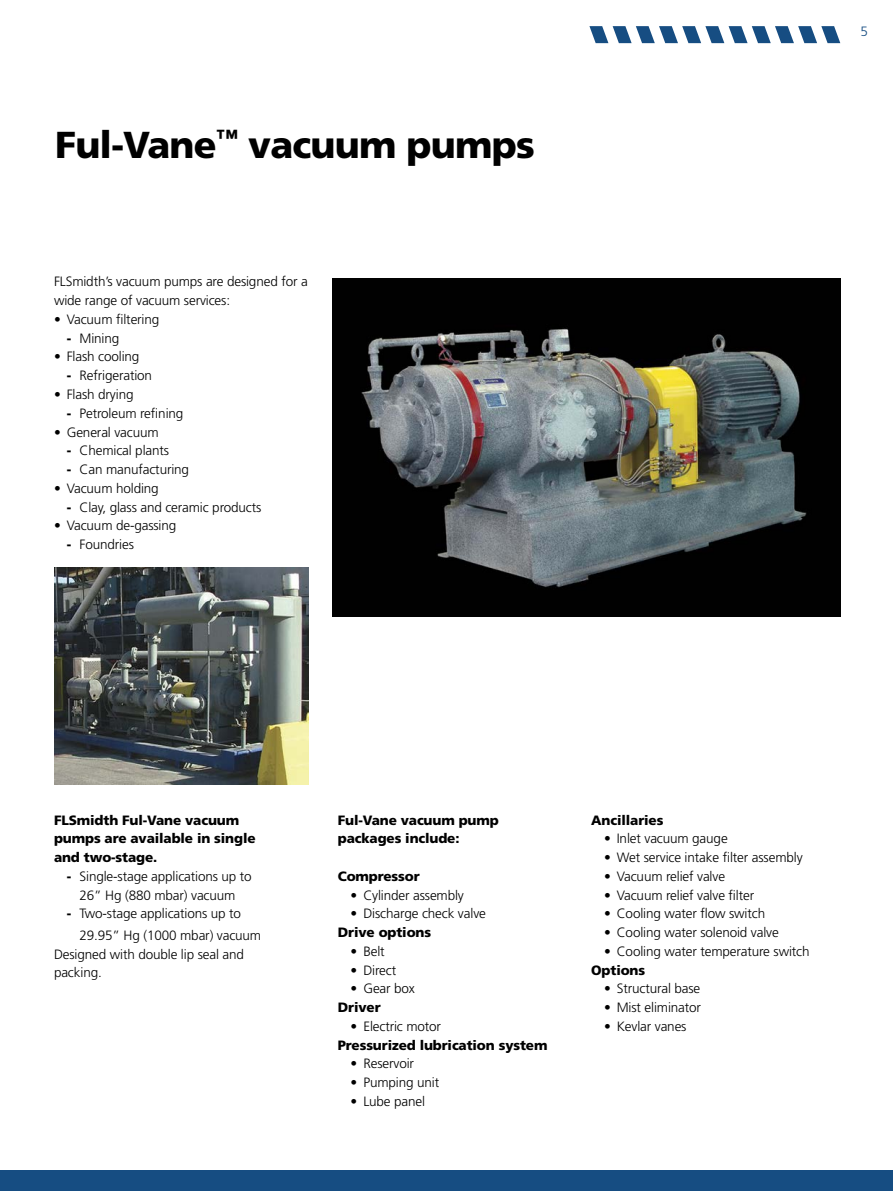
<style>
.page{position:relative;width:893px;height:1191px;background:#fff}
.page>*{position:absolute;margin:0;border:0;box-sizing:border-box;transform-origin:0 0}
.t1{font:900 37.5px "Frutiger";letter-spacing:-.02em;color:#000}
.t2{font:300 13.5px/18.8px "Frutiger";letter-spacing:-.01em;color:#000}
.t3{font:900 13.5px/18.8px "Frutiger";letter-spacing:-.01em;color:#000}
.t4{font:300 13.5px "Frutiger";color:#164d82}
.s1{font-weight:900}
</style>
<div class="page">
<div style="left:0;top:1170px;width:893px;height:21px;background:#164d82"></div>
<svg style="left:589px;top:26px;width:251px;height:17px"></svg>
<img style="left:54px;top:568px;width:254px;height:216px">
<img style="left:333px;top:278px;width:507px;height:339px">
<h1 class="t1" style="left:55px;top:122px;width:481px">Ful-Vane<sup>™</sup> vacuum pumps</h1>
<p class="t2" style="left:54px;top:273px;width:255px">FLSmidth’s vacuum pumps are designed for a wide range of vacuum services:</p>
<p class="t2" style="left:54px;top:310px;width:107px">• Vacuum filtering</p>
<p class="t2" style="left:67px;top:329px;width:54px"><span class="s1">-</span> Mining</p>
<p class="t2" style="left:54px;top:348px;width:87px">• Flash cooling</p>
<p class="t2" style="left:67px;top:366px;width:87px"><span class="s1">-</span> Refrigeration</p>
<p class="t2" style="left:54px;top:385px;width:81px">• Flash drying</p>
<p class="t2" style="left:67px;top:404px;width:118px"><span class="s1">-</span> Petroleum refining</p>
<p class="t2" style="left:54px;top:423px;width:106px">• General vacuum</p>
<p class="t2" style="left:67px;top:441px;width:104px"><span class="s1">-</span> Chemical plants</p>
<p class="t2" style="left:67px;top:460px;width:124px"><span class="s1">-</span> Can manufacturing</p>
<p class="t2" style="left:54px;top:479px;width:106px">• Vacuum holding</p>
<p class="t2" style="left:67px;top:498px;width:196px"><span class="s1">-</span> Clay, glass and ceramic products</p>
<p class="t2" style="left:54px;top:516px;width:124px">• Vacuum de-gassing</p>
<p class="t2" style="left:67px;top:535px;width:69px"><span class="s1">-</span> Foundries</p>
<p class="t4" style="left:860px;top:24px;width:9px">5</p>
<p class="t3" style="left:54px;top:810px;width:203px">FLSmidth Ful-Vane vacuum pumps are available in single and two-stage.</p>
<p class="t2" style="left:67px;top:867px;width:186px;text-align:center"><span class="s1">-</span> Single-stage applications up to<br>26” Hg (880 mbar) vacuum</p>
<p class="t2" style="left:80px;top:903px;width:183px;line-height:21.6px;text-indent:-13px"><span class="s1">-</span> Two-stage applications up to<br>29.95” Hg (1000 mbar) vacuum</p>
<p class="t2" style="left:54px;top:945px;width:191px">Designed with double lip seal and packing.</p>
<p class="t3" style="left:338px;top:810px;width:163px">Ful-Vane vacuum pump packages include:</p>
<p class="t3" style="left:338px;top:866px;width:83px">Compressor</p>
<p class="t2" style="left:351px;top:885px;width:115px">• Cylinder assembly</p>
<p class="t2" style="left:351px;top:904px;width:137px">• Discharge check valve</p>
<p class="t3" style="left:338px;top:923px;width:95px">Drive options</p>
<p class="t2" style="left:351px;top:942px;width:36px">• Belt</p>
<p class="t2" style="left:351px;top:960px;width:47px">• Direct</p>
<p class="t2" style="left:351px;top:979px;width:66px">• Gear box</p>
<p class="t3" style="left:338px;top:998px;width:44px">Driver</p>
<p class="t2" style="left:351px;top:1017px;width:92px">• Electric motor</p>
<p class="t3" style="left:338px;top:1035px;width:211px">Pressurized lubrication system</p>
<p class="t2" style="left:351px;top:1054px;width:65px">• Reservoir</p>
<p class="t2" style="left:351px;top:1073px;width:90px">• Pumping unit</p>
<p class="t2" style="left:351px;top:1092px;width:76px">• Lube panel</p>
<p class="t3" style="left:591px;top:810px;width:74px">Ancillaries</p>
<p class="t2" style="left:604px;top:829px;width:125px">• Inlet vacuum gauge</p>
<p class="t2" style="left:604px;top:848px;width:200px">• Wet service intake filter assembly</p>
<p class="t2" style="left:604px;top:867px;width:123px">• Vacuum relief valve</p>
<p class="t2" style="left:604px;top:885px;width:152px">• Vacuum relief valve filter</p>
<p class="t2" style="left:604px;top:904px;width:163px">• Cooling water flow switch</p>
<p class="t2" style="left:604px;top:923px;width:176px">• Cooling water solenoid valve</p>
<p class="t2" style="left:604px;top:942px;width:207px">• Cooling water temperature switch</p>
<p class="t3" style="left:591px;top:960px;width:55px">Options</p>
<p class="t2" style="left:604px;top:979px;width:98px">• Structural base</p>
<p class="t2" style="left:604px;top:998px;width:99px">• Mist eliminator</p>
<p class="t2" style="left:604px;top:1017px;width:84px">• Kevlar vanes</p>
</div>
